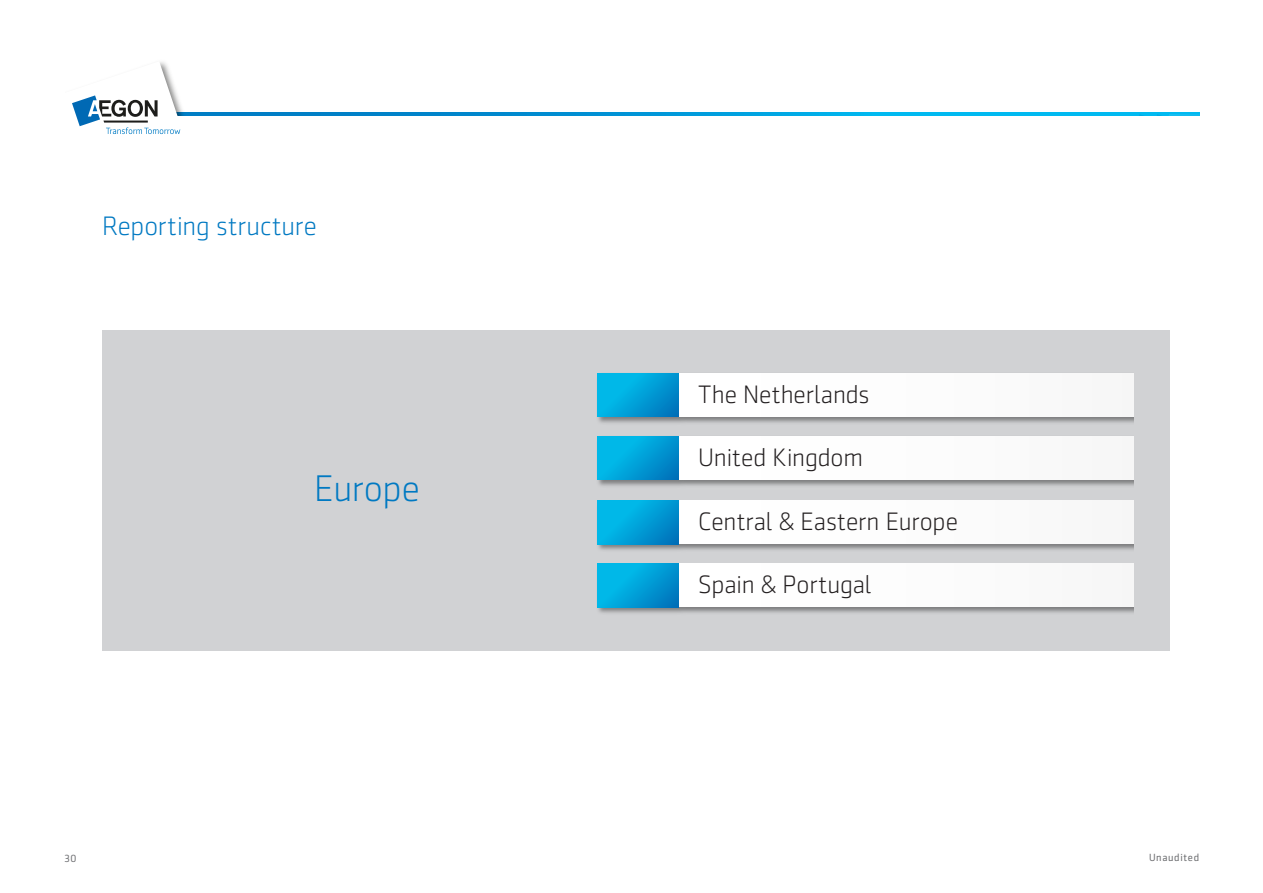
<style>
.page{position:relative;width:1263px;height:893px;background:#fff}
.page>*{position:absolute;margin:0;border:0;box-sizing:border-box;transform-origin:0 0}
.KOP_1_Blauw_regular{font:300 37.5px "Sentico Sans DT";letter-spacing:-.01em;color:#0079c2}
.KOP_1_Blauw_regular-2{font:300 27px "Sentico Sans DT";letter-spacing:-.005em;color:#0079c2}
.SUBKOP_1_black_light{font:300 25.5px "Sentico Sans DT";letter-spacing:-.005em;color:#231f20}
.t1{font:10.5px "Sentico Sans DT";letter-spacing:.06em;color:#6c6d70}
</style>
<div class="page">
<svg style="left:192px;top:112px;width:1007px;height:3px;background:#009ddc"></svg>
<svg style="left:1130px;top:114px;width:69px;height:1px"></svg>
<img style="left:180px;top:105px;width:12px;height:11px">
<svg style="left:72px;top:62px;width:108px;height:72px"></svg>
<div style="left:102px;top:331px;width:1067px;height:320px;background:#d1d2d4"></div>
<img style="left:598px;top:416px;width:535px;height:7px">
<div style="left:679px;top:373px;width:454px;height:43px;background:#fdfdfd"></div>
<svg style="left:597px;top:373px;width:82px;height:44px;background:#00a1d9"></svg>
<img style="left:598px;top:479px;width:535px;height:7px">
<div style="left:679px;top:436px;width:454px;height:43px;background:#fdfdfd"></div>
<svg style="left:597px;top:436px;width:82px;height:44px;background:#00a1d9"></svg>
<img style="left:597px;top:500px;width:536px;height:50px">
<div style="left:679px;top:501px;width:454px;height:43px;background:#fdfdfd"></div>
<svg style="left:597px;top:501px;width:82px;height:43px;background:#00a1d9"></svg>
<img style="left:597px;top:563px;width:536px;height:50px">
<div style="left:679px;top:564px;width:454px;height:43px;background:#fdfdfd"></div>
<svg style="left:597px;top:564px;width:82px;height:43px;background:#00a1d9"></svg>
<p class="KOP_1_Blauw_regular-2" style="left:102px;top:211px;width:216px">Reporting structure</p>
<p class="KOP_1_Blauw_regular" style="left:314px;top:468px;width:107px">Europe</p>
<p class="SUBKOP_1_black_light" style="left:698px;top:381px;width:173px">The Netherlands</p>
<p class="SUBKOP_1_black_light" style="left:698px;top:444px;width:166px">United Kingdom</p>
<p class="SUBKOP_1_black_light" style="left:698px;top:508px;width:261px">Central &amp; Eastern Europe</p>
<p class="SUBKOP_1_black_light" style="left:698px;top:571px;width:175px">Spain &amp; Portugal</p>
<p class="t1" style="left:64px;top:853px;width:14px">30</p>
<p class="t1" style="left:1149px;top:852px;width:52px">Unaudited</p>
</div>
